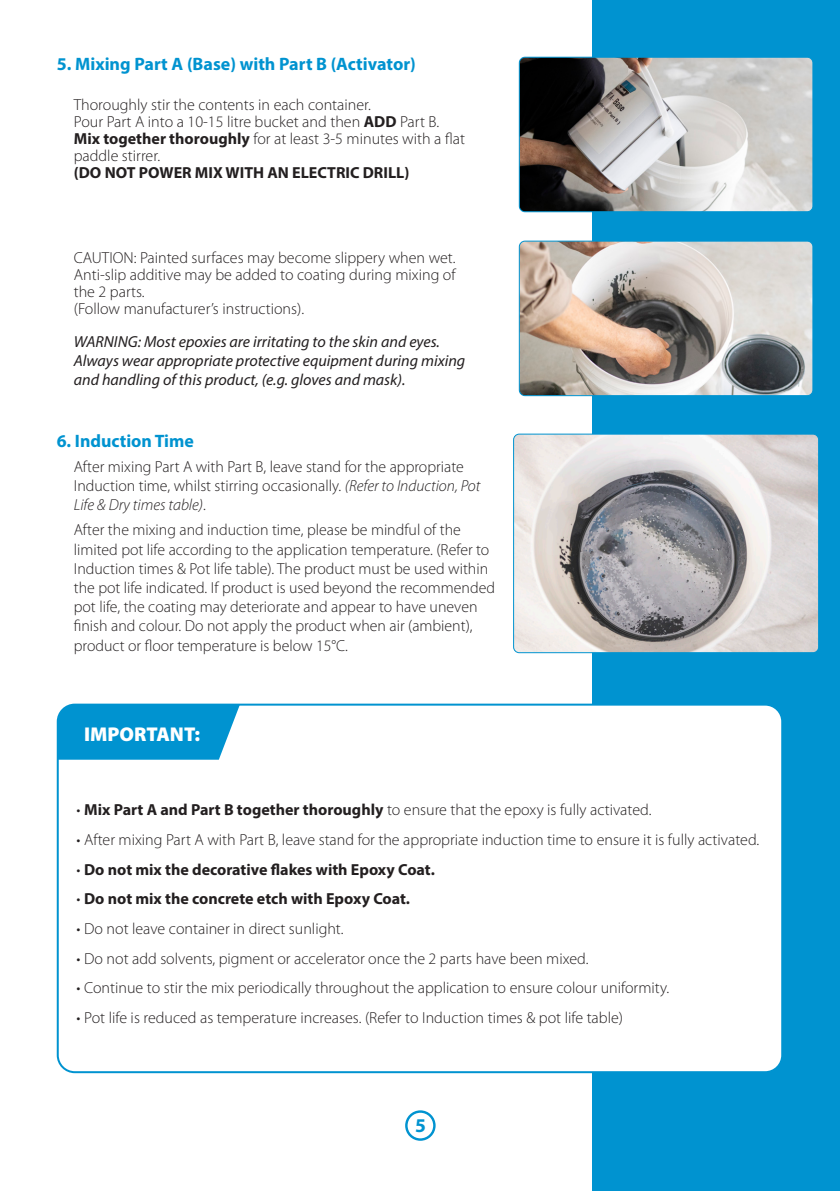
<style>
.page{position:relative;width:840px;height:1191px;background:#fff}
.page>*{position:absolute;margin:0;border:0;box-sizing:border-box;transform-origin:0 0}
.Paragraph_Style_2{font:900 20px "Myriad Pro";color:#fff}
.Paragraph_Style_2-2{font:700 19.6px "Myriad Pro";color:#0093d0}
.Paragraph_Style_2-3{font:700 18px "Myriad Pro";color:#0093d0}
.Paragraph_Style_1{font:700 18px "Myriad Pro";color:#0093d0}
.Paragraph_Style_2-4{font:300 16px/19.2px "Myriad Pro";color:#231f20}
.Paragraph_Style_2-5{font:italic 16px/19.2px "Myriad Pro";color:#231f20}
.Paragraph_Style_2-6{font:700 16px "Myriad Pro";color:#231f20}
.s1{font-weight:700}
.s2{font-style:italic}
.s3{font-weight:300}
</style>
<div class="page">
<div style="left:591px;top:0;width:248px;height:1191px;background:#0093d0"></div>
<img style="left:514px;top:435px;width:302px;height:217px">
<div style="left:513px;top:433px;width:305px;height:220px;border:1px solid #0093d0;border-radius:6px"></div>
<div style="left:405px;top:1110px;width:30px;height:30px;border:2px solid #0093d0;border-radius:50%"></div>
<img style="left:520px;top:59px;width:291px;height:151px">
<div style="left:518px;top:57px;width:295px;height:155px;border:1px solid #0093d0;border-radius:6px"></div>
<img style="left:520px;top:243px;width:291px;height:151px">
<div style="left:518px;top:241px;width:295px;height:155px;border:1px solid #0093d0;border-radius:6px"></div>
<div style="left:58px;top:704px;width:723px;height:368px;background:#fff;border-radius:17px"></div>
<div style="left:60px;top:706px;width:180px;height:53px;background:#0093d0"></div>
<div style="left:57px;top:703px;width:725px;height:370px;border:2px solid #0093d0;border-radius:17px"></div>
<p class="Paragraph_Style_2-3" style="left:57px;top:52px;width:360px">5. Mixing Part A (Base) with Part B (Activator)</p>
<p class="Paragraph_Style_2-4" style="left:74px;top:96px;width:392px;line-height:17px">Thoroughly stir the contents in each container.<br>Pour Part A into a 10-15 litre bucket and then <span class="s1">ADD</span> Part B.<br><span class="s1">Mix together thoroughly</span> for at least 3-5 minutes with a flat paddle stirrer.<br><span class="s1">(DO NOT POWER MIX WITH AN ELECTRIC DRILL)</span></p>
<p class="Paragraph_Style_2-4" style="left:74px;top:249px;width:383px;line-height:17px">CAUTION: Painted surfaces may become slippery when wet.<br>Anti-slip additive may be added to coating during mixing of the 2 parts.<br>(Follow manufacturer’s instructions).</p>
<p class="Paragraph_Style_2-5" style="left:74px;top:331px;width:393px">WARNING: Most epoxies are irritating to the skin and eyes.<br>Always wear appropriate protective equipment during mixing and handling of this product, (e.g. gloves and mask).</p>
<p class="Paragraph_Style_1" style="left:57px;top:429px;width:139px">6. Induction Time</p>
<p class="Paragraph_Style_2-4" style="left:74px;top:457px;width:408px">After mixing Part A with Part B, leave stand for the appropriate<br>Induction time, whilst stirring occasionally. <span class="s2">(Refer to Induction, Pot<br>Life &amp; Dry times table)</span>.</p>
<p class="Paragraph_Style_2-4" style="left:74px;top:520px;width:422px">After the mixing and induction time, please be mindful of the limited pot life according to the application temperature. (Refer to Induction times &amp; Pot life table). The product must be used within the pot life indicated. If product is used beyond the recommended pot life, the coating may deteriorate and appear to have uneven finish and colour. Do not apply the product when air (ambient), product or floor temperature is below 15°C.</p>
<p class="Paragraph_Style_2" style="left:84px;top:720px;width:118px">IMPORTANT:</p>
<p class="Paragraph_Style_2-4" style="left:77px;top:800px;width:576px">• <span class="s1">Mix Part A and Part B together thoroughly</span> to ensure that the epoxy is fully activated.</p>
<p class="Paragraph_Style_2-4" style="left:77px;top:829px;width:683px">• After mixing Part A with Part B, leave stand for the appropriate induction time to ensure it is fully activated.</p>
<p class="Paragraph_Style_2-6" style="left:77px;top:858px;width:359px"><span class="s3">•</span> Do not mix the decorative flakes with Epoxy Coat.</p>
<p class="Paragraph_Style_2-6" style="left:77px;top:888px;width:335px"><span class="s3">•</span> Do not mix the concrete etch with Epoxy Coat.</p>
<p class="Paragraph_Style_2-4" style="left:77px;top:918px;width:268px">• Do not leave container in direct sunlight.</p>
<p class="Paragraph_Style_2-4" style="left:77px;top:948px;width:513px">• Do not add solvents, pigment or accelerator once the 2 parts have been mixed.</p>
<p class="Paragraph_Style_2-4" style="left:77px;top:978px;width:594px">• Continue to stir the mix periodically throughout the application to ensure colour uniformity.</p>
<p class="Paragraph_Style_2-4" style="left:77px;top:1008px;width:547px">• Pot life is reduced as temperature increases. (Refer to Induction times &amp; pot life table)</p>
<p class="Paragraph_Style_2-2" style="left:415px;top:1112px;width:12px">5</p>
</div>
